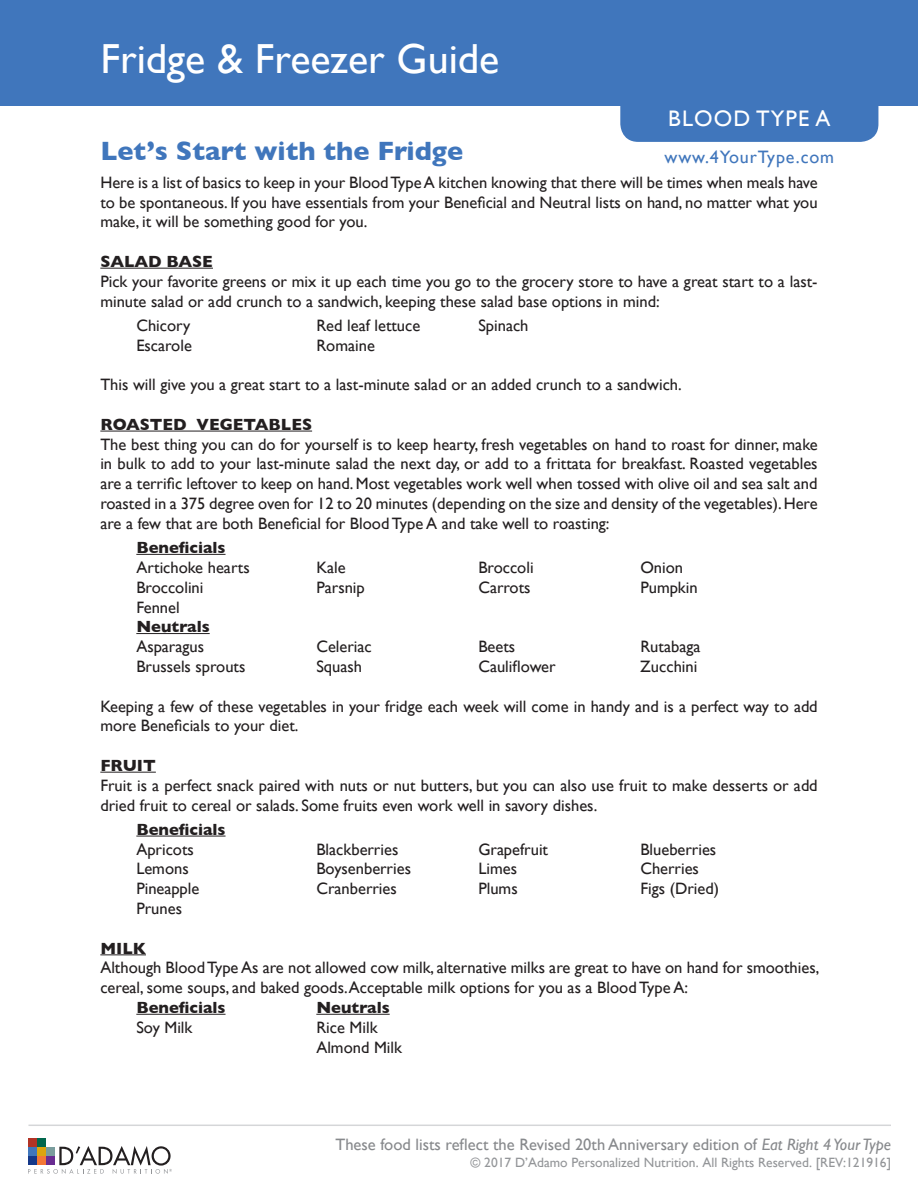
<style>
.page{position:relative;width:918px;height:1188px;background:#fff}
.page>*{position:absolute;margin:0;border:0;box-sizing:border-box;transform-origin:0 0}
.t1{font:42px "Gill Sans";color:#fff}
.t2{font:700 27px "Gill Sans";color:#4076bc}
.WITH_KRISTIN{font:22.5px "Gill Sans";letter-spacing:.05em;color:#fff}
.t3{font:18px "Gill Sans";letter-spacing:.05em;color:#4076bc}
.t4{font:16.5px/19.8px "Gill Sans";color:#231f20}
.t5{font:700 16.5px "Gill Sans";color:#231f20}
.t6{font:16.5px "Gill Sans";color:#87898c}
.t7{font:13.5px "Gill Sans";color:#939598}
.s1{font-style:italic}
</style>
<div class="page">
<div style="left:28px;top:1138px;width:9px;height:8px;background:#b23326"></div>
<div style="left:37px;top:1138px;width:9px;height:8px;background:#01674d"></div>
<svg style="left:28px;top:1146px;width:143px;height:28px"></svg>
<hr style="left:28px;top:1125px;width:863px;height:1px;background:#d5d6d8">
<div style="left:620px;top:64px;width:258px;height:78px;background:#4076bc;border-radius:18px"></div>
<hr style="left:100px;top:268px;width:113px;height:1px;background:#231f20">
<hr style="left:100px;top:431px;width:212px;height:1px;background:#231f20">
<hr style="left:136px;top:554px;width:90px;height:1px;background:#231f20">
<hr style="left:136px;top:633px;width:74px;height:1px;background:#231f20">
<hr style="left:100px;top:772px;width:56px;height:1px;background:#231f20">
<hr style="left:136px;top:836px;width:90px;height:1px;background:#231f20">
<hr style="left:100px;top:954px;width:46px;height:1px;background:#231f20">
<hr style="left:136px;top:1014px;width:90px;height:1px;background:#231f20">
<hr style="left:316px;top:1014px;width:74px;height:1px;background:#231f20">
<div style="left:0;top:0;width:918px;height:106px;background:#4076bc"></div>
<p class="t1" style="left:100px;top:34px;width:401px">Fridge &amp; Freezer Guide</p>
<p class="WITH_KRISTIN" style="left:668px;top:105px;width:164px">BLOOD TYPE A</p>
<p class="t2" style="left:100px;top:130px;width:364px">Let’s Start with the Fridge</p>
<p class="t4" style="left:100px;top:172px;width:719px;text-align:justify">Here is a list of basics to keep in your Blood Type A kitchen knowing that there will be times when meals have to be spontaneous. If you have essentials from your Beneficial and Neutral lists on hand, no matter what you make, it will be something good for you.</p>
<p class="t5" style="left:100px;top:248px;width:114px">SALAD BASE</p>
<p class="t4" style="left:100px;top:271px;width:719px">Pick your favorite greens or mix it up each time you go to the grocery store to have a great start to a last&shy;minute salad or add crunch to a sandwich, keeping these salad base options in mind:</p>
<p class="t4" style="left:136px;top:315px;width:56px">Chicory</p>
<p class="t4" style="left:316px;top:315px;width:106px">Red leaf lettuce</p>
<p class="t4" style="left:478px;top:315px;width:52px">Spinach</p>
<p class="t4" style="left:136px;top:335px;width:57px">Escarole</p>
<p class="t4" style="left:316px;top:335px;width:60px">Romaine</p>
<p class="t4" style="left:100px;top:375px;width:583px">This will give you a great start to a last-minute salad or an added crunch to a sandwich.</p>
<p class="t5" style="left:100px;top:411px;width:213px">ROASTED VEGETABLES</p>
<p class="t4" style="left:100px;top:434px;width:719px;text-align:justify">The best thing you can do for yourself is to keep hearty, fresh vegetables on hand to roast for dinner, make in bulk to add to your last-minute salad the next day, or add to a frittata for breakfast. Roasted vegetables are a terrific leftover to keep on hand. Most vegetables work well when tossed with olive oil and sea salt and roasted in a 375 degree oven for 12 to 20 minutes (depending on the size and density of the vegetables). Here are a few that are both Beneficial for Blood Type A and take well to roasting:</p>
<p class="t5" style="left:136px;top:534px;width:91px">Beneficials</p>
<p class="t4" style="left:136px;top:557px;width:115px">Artichoke hearts</p>
<p class="t4" style="left:316px;top:557px;width:31px">Kale</p>
<p class="t4" style="left:478px;top:557px;width:57px">Broccoli</p>
<p class="t4" style="left:640px;top:557px;width:44px">Onion</p>
<p class="t4" style="left:136px;top:577px;width:69px">Broccolini</p>
<p class="t4" style="left:316px;top:577px;width:50px">Parsnip</p>
<p class="t4" style="left:478px;top:577px;width:54px">Carrots</p>
<p class="t4" style="left:640px;top:577px;width:59px">Pumpkin</p>
<p class="t4" style="left:136px;top:597px;width:45px">Fennel</p>
<p class="t5" style="left:136px;top:614px;width:75px">Neutrals</p>
<p class="t4" style="left:136px;top:636px;width:69px">Asparagus</p>
<p class="t4" style="left:316px;top:636px;width:57px">Celeriac</p>
<p class="t4" style="left:478px;top:636px;width:38px">Beets</p>
<p class="t4" style="left:640px;top:636px;width:62px">Rutabaga</p>
<p class="t4" style="left:136px;top:656px;width:111px">Brussels sprouts</p>
<p class="t4" style="left:316px;top:656px;width:47px">Squash</p>
<p class="t4" style="left:478px;top:656px;width:79px">Cauliflower</p>
<p class="t4" style="left:640px;top:656px;width:59px">Zucchini</p>
<p class="t4" style="left:100px;top:696px;width:719px">Keeping a few of these vegetables in your fridge each week will come in handy and is a perfect way to add more Beneficials to your diet.</p>
<p class="t5" style="left:100px;top:752px;width:57px">FRUIT</p>
<p class="t4" style="left:100px;top:775px;width:719px">Fruit is a perfect snack paired with nuts or nut butters, but you can also use fruit to make desserts or add dried fruit to cereal or salads. Some fruits even work well in savory dishes.</p>
<p class="t5" style="left:136px;top:816px;width:91px">Beneficials</p>
<p class="t4" style="left:136px;top:839px;width:59px">Apricots</p>
<p class="t4" style="left:316px;top:839px;width:84px">Blackberries</p>
<p class="t4" style="left:478px;top:839px;width:71px">Grapefruit</p>
<p class="t4" style="left:640px;top:839px;width:77px">Blueberries</p>
<p class="t4" style="left:136px;top:859px;width:54px">Lemons</p>
<p class="t4" style="left:316px;top:859px;width:96px">Boysenberries</p>
<p class="t4" style="left:478px;top:859px;width:40px">Limes</p>
<p class="t4" style="left:640px;top:859px;width:60px">Cherries</p>
<p class="t4" style="left:136px;top:879px;width:65px">Pineapple</p>
<p class="t4" style="left:316px;top:879px;width:82px">Cranberries</p>
<p class="t4" style="left:478px;top:879px;width:41px">Plums</p>
<p class="t4" style="left:640px;top:879px;width:80px">Figs (Dried)</p>
<p class="t4" style="left:136px;top:898px;width:47px">Prunes</p>
<p class="t5" style="left:100px;top:935px;width:47px">MILK</p>
<p class="t4" style="left:100px;top:958px;width:720px">Although Blood Type As are not allowed cow milk, alternative milks are great to have on hand for smoothies, cereal, some soups, and baked goods. Acceptable milk options for you as a Blood Type A:</p>
<p class="t5" style="left:136px;top:994px;width:91px">Beneficials</p>
<p class="t5" style="left:316px;top:994px;width:75px">Neutrals</p>
<p class="t4" style="left:136px;top:1017px;width:58px">Soy Milk</p>
<p class="t4" style="left:316px;top:1017px;width:63px">Rice Milk</p>
<p class="t4" style="left:316px;top:1037px;width:87px">Almond Milk</p>
<p class="t3" style="left:665px;top:146px;width:171px">www.4YourType.com</p>
<p class="t6" style="left:335px;top:1134px;width:557px">These food lists reflect the Revised 20th Anniversary edition of <span class="s1">Eat Right 4 Your Type</span></p>
<p class="t7" style="left:471px;top:1154px;width:422px">© 2017 D’Adamo Personalized Nutrition. All Rights Reserved. [REV:121916]</p>
</div>
